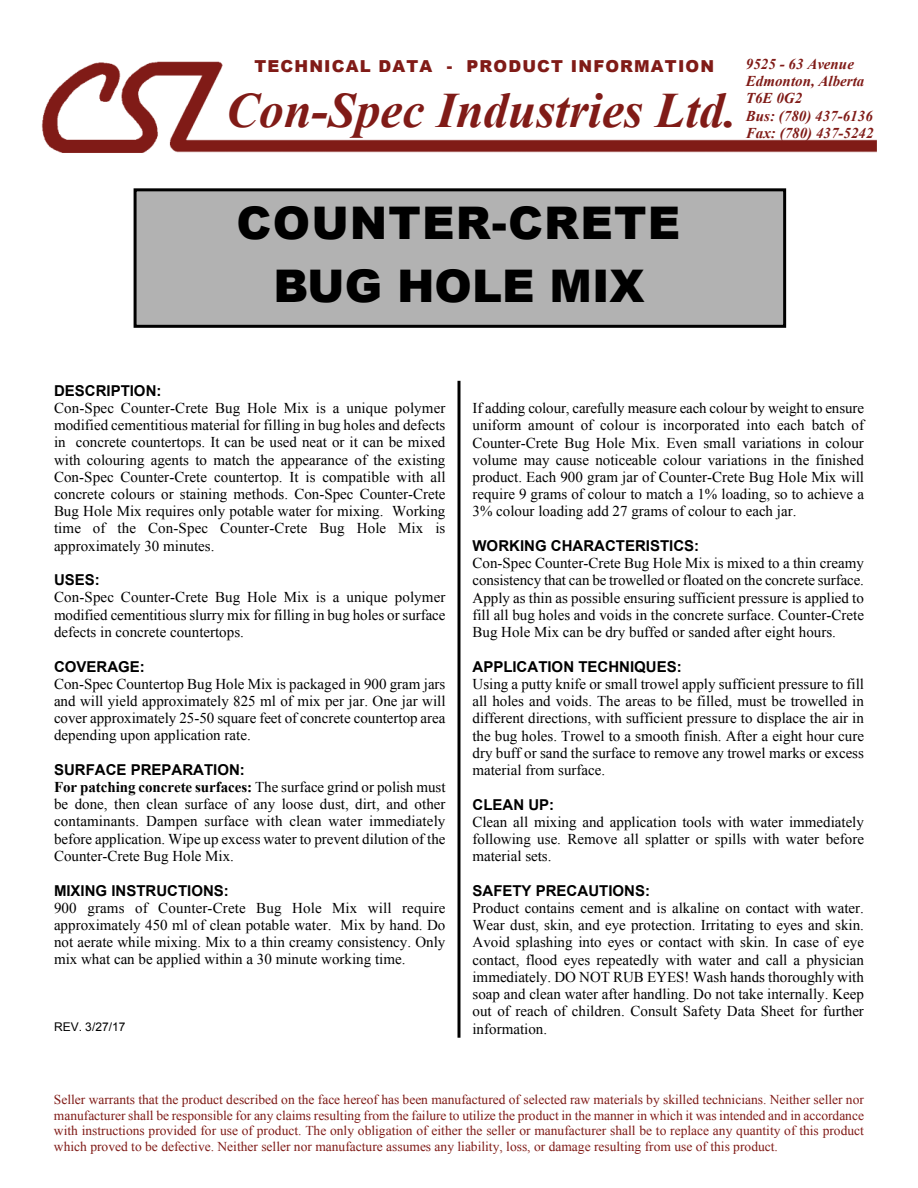
<style>
.page{position:relative;width:918px;height:1188px;background:#fff}
.page>*{position:absolute;margin:0;border:0;box-sizing:border-box;transform-origin:0 0}
.t1{font:italic 49.5px "Times New Roman Bold";color:#801b17}
.t2{font:900 45px/63.4px "Arial";letter-spacing:.025em;color:#000;text-align:center}
.t3{font:900 16.5px "Arial";letter-spacing:.07em;color:#801b17}
.t4{font:15px/17.2px "Times New Roman";color:#000;text-align:justify}
.t5{font:700 15px "Arial";color:#000}
.t6{font:italic 15px/17.2px "Times New Roman Bold";color:#801b17}
.t7{font:13.5px/15.5px "Times New Roman";color:#801b17;text-align:justify}
.t8{font:12px "Arial";color:#000}
.s1{font-weight:700}
</style>
<div class="page">
<div style="left:134px;top:188px;width:652px;height:140px;background:#b2b2b2;border:3px solid #000"></div>
<hr style="left:458px;top:381px;width:2px;height:657px;background:#000">
<img style="left:41px;top:61px;width:836px;height:92px">
<p class="t3" style="left:254px;top:60px;width:461px">TECHNICAL DATA - PRODUCT INFORMATION</p>
<h1 class="t1" style="left:226px;top:93px;width:512px">Con-Spec Industries Ltd.</h1>
<p class="t6" style="left:746px;top:57px;width:128px">9525 - 63 Avenue<br>Edmonton, Alberta<br>T6E 0G2<br>Bus: (780) 437-6136</p>
<p class="t6" style="left:746px;top:126px;width:129px">Fax: (780) 437-5242</p>
<h2 class="t2" style="left:237px;top:196px;width:445px">COUNTER-CRETE<br>BUG HOLE MIX</h2>
<p class="t5" style="left:54px;top:385px;width:109px">DESCRIPTION:</p>
<p class="t4" style="left:54px;top:401px;width:393px">Con-Spec Counter-Crete Bug Hole Mix is a unique polymer modified cementitious material for filling in bug holes and defects in concrete countertops. It can be used neat or it can be mixed with colouring agents to match the appearance of the existing Con-Spec Counter-Crete countertop. It is compatible with all concrete colours or staining methods. Con-Spec Counter-Crete Bug Hole Mix requires only potable water for mixing. Working time of the Con-Spec Counter-Crete Bug Hole Mix is approximately 30 minutes.</p>
<p class="t5" style="left:54px;top:574px;width:47px">USES:</p>
<p class="t4" style="left:54px;top:590px;width:393px">Con-Spec Counter-Crete Bug Hole Mix is a unique polymer modified cementitious slurry mix for filling in bug holes or surface defects in concrete countertops.</p>
<p class="t5" style="left:54px;top:661px;width:92px">COVERAGE:</p>
<p class="t4" style="left:54px;top:676px;width:393px">Con-Spec Countertop Bug Hole Mix is packaged in 900 gram jars and will yield approximately 825 ml of mix per jar. One jar will cover approximately 25-50 square feet of concrete countertop area depending upon application rate.</p>
<p class="t5" style="left:54px;top:764px;width:192px">SURFACE PREPARATION:</p>
<p class="t4" style="left:54px;top:780px;width:393px"><span class="s1">For patching concrete surfaces:</span> The surface grind or polish must be done, then clean surface of any loose dust, dirt, and other contaminants. Dampen surface with clean water immediately before application. Wipe up excess water to prevent dilution of the Counter-Crete Bug Hole Mix.</p>
<p class="t5" style="left:54px;top:885px;width:176px">MIXING INSTRUCTIONS:</p>
<p class="t4" style="left:54px;top:900px;width:393px">900 grams of Counter-Crete Bug Hole Mix will require approximately 450 ml of clean potable water. Mix by hand. Do not aerate while mixing. Mix to a thin creamy consistency. Only mix what can be applied within a 30 minute working time.</p>
<p class="t8" style="left:54px;top:1022px;width:73px">REV. 3/27/17</p>
<p class="t4" style="left:472px;top:401px;width:393px">If adding colour, carefully measure each colour by weight to ensure uniform amount of colour is incorporated into each batch of Counter-Crete Bug Hole Mix. Even small variations in colour volume may cause noticeable colour variations in the finished product. Each 900 gram jar of Counter-Crete Bug Hole Mix will require 9 grams of colour to match a 1% loading, so to achieve a 3% colour loading add 27 grams of colour to each jar.</p>
<p class="t5" style="left:472px;top:540px;width:228px">WORKING CHARACTERISTICS:</p>
<p class="t4" style="left:472px;top:556px;width:393px">Con-Spec Counter-Crete Bug Hole Mix is mixed to a thin creamy consistency that can be trowelled or floated on the concrete surface.<br>Apply as thin as possible ensuring sufficient pressure is applied to fill all bug holes and voids in the concrete surface. Counter-Crete Bug Hole Mix can be dry buffed or sanded after eight hours.</p>
<p class="t5" style="left:472px;top:661px;width:211px">APPLICATION TECHNIQUES:</p>
<p class="t4" style="left:472px;top:677px;width:393px">Using a putty knife or small trowel apply sufficient pressure to fill all holes and voids. The areas to be filled, must be trowelled in different directions, with sufficient pressure to displace the air in the bug holes. Trowel to a smooth finish. After a eight hour cure dry buff or sand the surface to remove any trowel marks or excess material from surface.</p>
<p class="t5" style="left:472px;top:799px;width:83px">CLEAN UP:</p>
<p class="t4" style="left:472px;top:815px;width:393px">Clean all mixing and application tools with water immediately following use. Remove all splatter or spills with water before material sets.</p>
<p class="t5" style="left:472px;top:885px;width:179px">SAFETY PRECAUTIONS:</p>
<p class="t4" style="left:472px;top:901px;width:393px">Product contains cement and is alkaline on contact with water.<br>Wear dust, skin, and eye protection. Irritating to eyes and skin.<br>Avoid splashing into eyes or contact with skin. In case of eye contact, flood eyes repeatedly with water and call a physician immediately. DO NOT RUB EYES! Wash hands thoroughly with soap and clean water after handling. Do not take internally. Keep out of reach of children. Consult Safety Data Sheet for further information.</p>
<p class="t7" style="left:54px;top:1093px;width:812px">Seller warrants that the product described on the face hereof has been manufactured of selected raw materials by skilled technicians. Neither seller nor manufacturer shall be responsible for any claims resulting from the failure to utilize the product in the manner in which it was intended and in accordance with instructions provided for use of product. The only obligation of either the seller or manufacturer shall be to replace any quantity of this product which proved to be defective. Neither seller nor manufacture assumes any liability, loss, or damage resulting from use of this product.</p>
</div>
